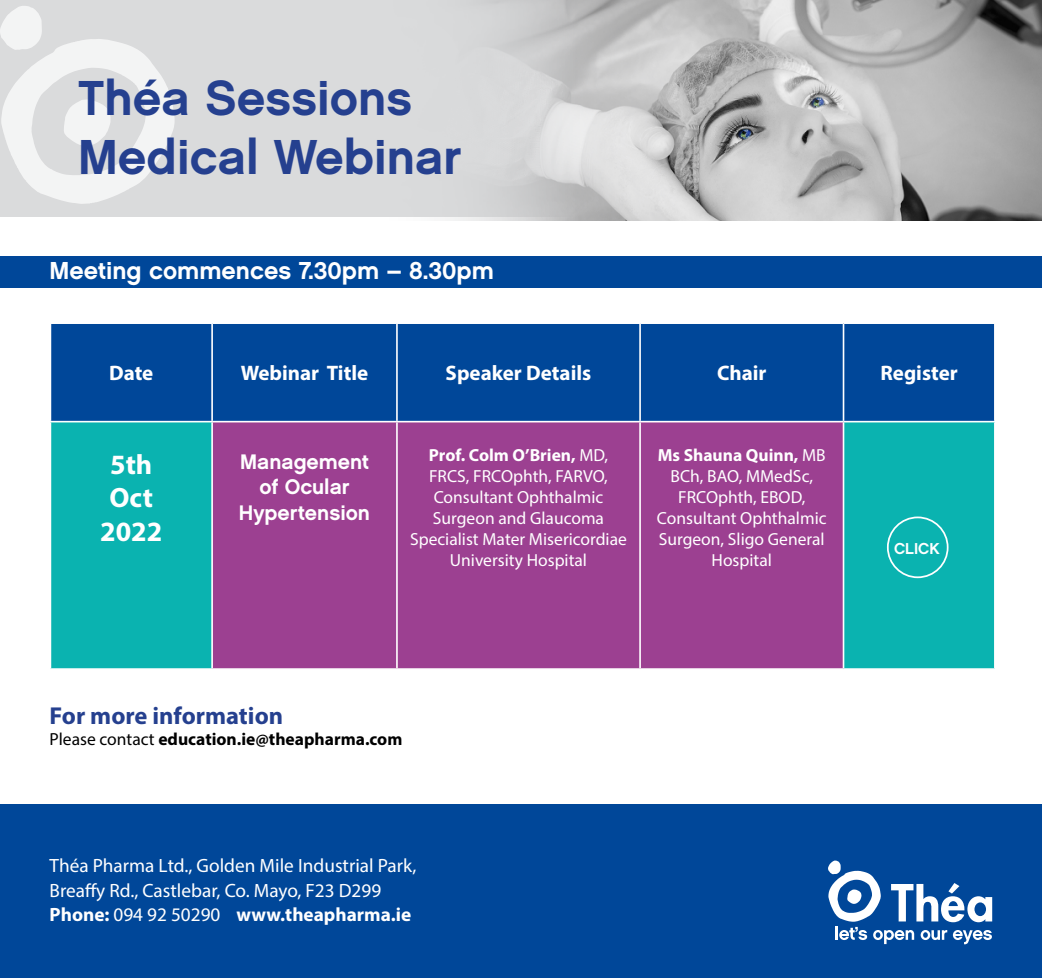
<style>
.page{position:relative;width:1042px;height:978px;background:#fff}
.page>*{position:absolute;margin:0;border:0;box-sizing:border-box;transform-origin:0 0}
.t1{font:49px/58.8px "Chalet New York Nineteen Sixty";color:#25408f}
.t2{font:700 28px/33.6px "Myriad Pro";color:#fff;text-align:center}
.t3{font:24.5px "Chalet New York Nineteen Sixty";color:#fff}
.t4{font:700 24.5px "Myriad Pro";color:#25408f}
.t5{font:700 21px "Myriad Pro";color:#fff}
.t6{font:21px/25.2px "Chalet New York Nineteen Sixty";color:#fff;text-align:center}
.t7{font:19.25px/25.2px "Myriad Pro";color:#fff}
.t8{font:700 19.25px "Myriad Pro";color:#fff}
.t9{font:17.5px/21px "Myriad Pro";color:#fff;text-align:center}
.t10{font:700 17.5px "Myriad Pro";color:#000}
.t11{font:15.75px "Chalet New York Nineteen Sixty";color:#fff}
.s1{font-weight:700}
.s2{font-weight:400}
</style>
<div class="page">
<div style="left:0;top:0;width:1042px;height:217px;background:#dadbdc"></div>
<svg style="left:0;top:6px;width:175px;height:198px"></svg>
<img style="left:447px;top:0;width:595px;height:221px">
<div style="left:0;top:804px;width:1042px;height:173px;background:#004799"></div>
<div style="left:51px;top:324px;width:943px;height:97px;background:#004799"></div>
<div style="left:51px;top:422px;width:943px;height:246px;background:#0ab3b0"></div>
<div style="left:213px;top:422px;width:629px;height:246px;background:#9c4091"></div>
<hr style="left:211px;top:324px;width:2px;height:97px;background:#fff">
<hr style="left:396px;top:324px;width:2px;height:97px;background:#fff">
<hr style="left:639px;top:324px;width:2px;height:97px;background:#fff">
<hr style="left:842px;top:324px;width:2px;height:97px;background:#fff">
<hr style="left:211px;top:422px;width:2px;height:246px;background:#fff">
<hr style="left:396px;top:422px;width:2px;height:246px;background:#fff">
<hr style="left:639px;top:422px;width:2px;height:246px;background:#fff">
<hr style="left:842px;top:422px;width:2px;height:246px;background:#fff">
<div style="left:0;top:256px;width:1042px;height:32px;background:#004799"></div>
<div style="left:887px;top:516px;width:61px;height:62px;border:2px solid #fff;border-radius:50%"></div>
<svg style="left:828px;top:860px;width:164px;height:84px"></svg>
<h1 class="t1" style="left:78px;top:68px;width:385px">Théa Sessions<br>Medical Webinar</h1>
<h3 class="t3" style="left:50px;top:255px;width:446px">Meeting commences 7.30pm – 8.30pm</h3>
<p class="t5" style="left:109px;top:359px;width:46px">Date</p>
<p class="t5" style="left:241px;top:359px;width:129px">Webinar Title</p>
<p class="t5" style="left:446px;top:359px;width:147px">Speaker Details</p>
<p class="t5" style="left:717px;top:359px;width:51px">Chair</p>
<p class="t5" style="left:880px;top:359px;width:79px">Register</p>
<h2 class="t2" style="left:100px;top:446px;width:64px">5th<br>Oct<br>2022</h2>
<p class="t6" style="left:239px;top:449px;width:133px">Management of Ocular<br>Hypertension</p>
<p class="t9" style="left:410px;top:444px;width:218px"><span class="s1">Prof. Colm O’Brien,</span> MD,<br>FRCS, FRCOphth, FARVO,<br>Consultant Ophthalmic<br>Surgeon and Glaucoma<br>Specialist Mater Misericordiae<br>University Hospital</p>
<p class="t9" style="left:657px;top:444px;width:171px"><span class="s1">Ms Shauna Quinn,</span> MB<br>BCh, BAO, MMedSc,<br>FRCOphth, EBOD,<br>Consultant Ophthalmic<br>Surgeon, Sligo General<br>Hospital</p>
<h3 class="t4" style="left:50px;top:699px;width:235px">For more information</h3>
<p class="t10" style="left:50px;top:727px;width:354px"><span class="s2">Please contact</span> education.ie@theapharma.com</p>
<p class="t7" style="left:50px;top:852px;width:368px">Théa Pharma Ltd., Golden Mile Industrial Park,<br>Breaffy Rd., Castlebar, Co. Mayo, F23 D299</p>
<p class="t8" style="left:50px;top:901px;width:363px">Phone: <span class="s2">094 92 50290</span> www.theapharma.ie</p>
<p class="t11" style="left:894px;top:539px;width:47px">CLICK</p>
</div>
